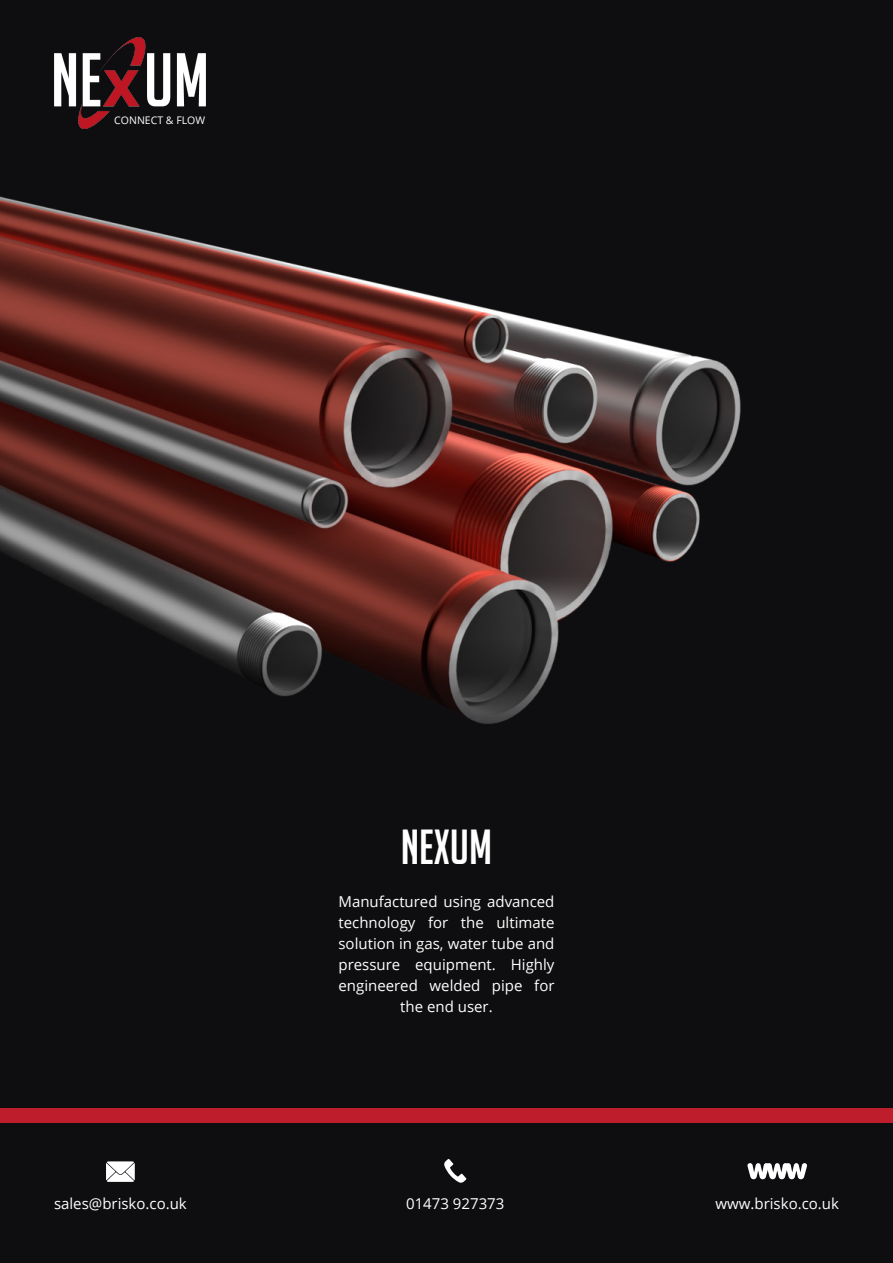
<style>
.page{position:relative;width:893px;height:1263px;background:#0e0e10}
.page>*{position:absolute;margin:0;border:0;box-sizing:border-box;transform-origin:0 0}
.t1{font:48px "Big Noodle Titling";color:#fff}
.t2{font:15px/21px "Open Sans";color:#fff;text-align:center}
.t3{font:10.5px "Open Sans";color:#fff}
</style>
<div class="page">
<img style="left:54px;top:38px;width:151px;height:91px">
<img style="left:0;top:196px;width:741px;height:528px">
<div style="left:0;top:1108px;width:893px;height:15px;background:#be1d2c"></div>
<svg style="left:747px;top:1163px;width:60px;height:16px"></svg>
<svg style="left:444px;top:1159px;width:22px;height:24px"></svg>
<svg style="left:106px;top:1161px;width:29px;height:21px"></svg>
<p class="t3" style="left:114px;top:113px;width:92px">CONNECT &amp; FLOW</p>
<p class="t1" style="left:401px;top:821px;width:93px">NEXUM</p>
<p class="t2" style="left:338px;top:891px;width:218px">Manufactured using advanced technology for the ultimate solution in gas, water tube and pressure equipment. Highly engineered welded pipe for the end user.</p>
<p class="t2" style="left:54px;top:1193px;width:134px">sales@brisko.co.uk</p>
<p class="t2" style="left:406px;top:1193px;width:100px">01473 927373</p>
<p class="t2" style="left:715px;top:1193px;width:125px">www.brisko.co.uk</p>
</div>
